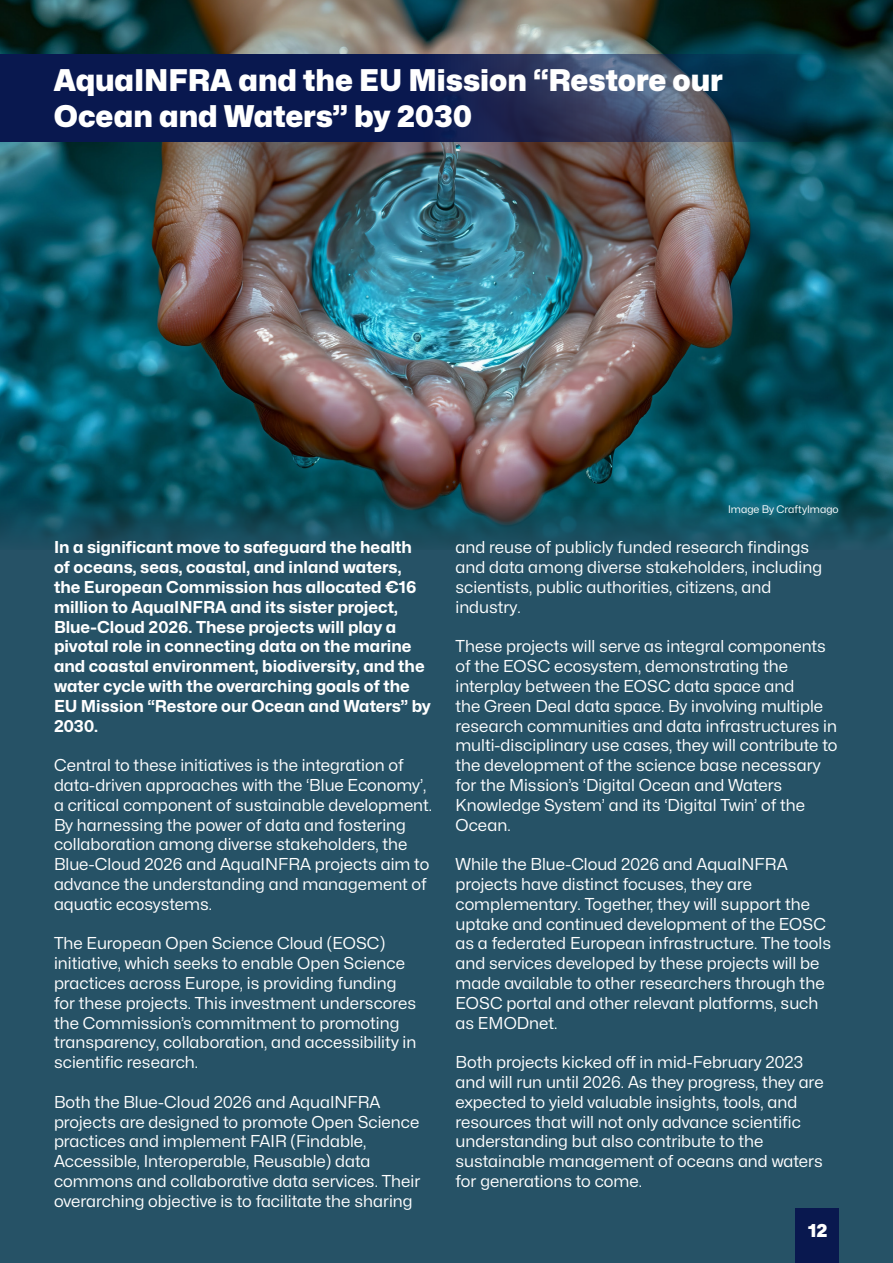
<style>
.page{position:relative;width:893px;height:1263px;background:#fff}
.page>*{position:absolute;margin:0;border:0;box-sizing:border-box;transform-origin:0 0}
.t1{font:30px/36px "Mona Sans Black";color:#fff}
.t2{font:18px "Mona Sans Black";color:#fff}
.t3{font:16.5px/19.8px "Mona Sans Regular";color:#fff}
.t4{font:16.5px/19.8px "Mona Sans Bold";color:#fff}
.t5{font:10.5px "Mona Sans Regular";color:#fff}
</style>
<div class="page">
<img style="left:0;top:0;width:893px;height:496px">
<div style="left:0;top:551px;width:893px;height:712px;background:#265266"></div>
<svg style="left:0;top:496px;width:893px;height:55px;background:#154e5d"></svg>
<svg style="left:0;top:54px;width:839px;height:87px;background:#162954"></svg>
<div style="left:795px;top:1209px;width:44px;height:54px;background:#09184f"></div>
<p class="t1" style="left:54px;top:62px;width:670px">AquaINFRA and the EU Mission “Restore our<br>Ocean and Waters” by 2030</p>
<p class="t4" style="left:54px;top:537px;width:378px">In a significant move to safeguard the health of oceans, seas, coastal, and inland waters, the European Commission has allocated €16 million to AquaINFRA and its sister project, Blue-Cloud 2026. These projects will play a pivotal role in connecting data on the marine and coastal environment, biodiversity, and the water cycle with the overarching goals of the EU Mission “Restore our Ocean and Waters” by 2030.</p>
<p class="t3" style="left:54px;top:755px;width:380px">Central to these initiatives is the integration of data-driven approaches with the ‘Blue Economy’, a critical component of sustainable development.<br>By harnessing the power of data and fostering collaboration among diverse stakeholders, the Blue-Cloud 2026 and AquaINFRA projects aim to advance the understanding and management of aquatic ecosystems.</p>
<p class="t3" style="left:54px;top:933px;width:364px">The European Open Science Cloud (EOSC) initiative, which seeks to enable Open Science practices across Europe, is providing funding for these projects. This investment underscores the Commission’s commitment to promoting transparency, collaboration, and accessibility in scientific research.</p>
<p class="t3" style="left:54px;top:1091px;width:368px">Both the Blue-Cloud 2026 and AquaINFRA projects are designed to promote Open Science practices and implement FAIR (Findable, Accessible, Interoperable, Reusable) data commons and collaborative data services. Their overarching objective is to facilitate the sharing</p>
<p class="t5" style="left:728px;top:503px;width:112px">Image By CraftyImago</p>
<p class="t3" style="left:455px;top:537px;width:368px">and reuse of publicly funded research findings and data among diverse stakeholders, including scientists, public authorities, citizens, and industry.</p>
<p class="t3" style="left:455px;top:636px;width:383px">These projects will serve as integral components of the EOSC ecosystem, demonstrating the interplay between the EOSC data space and<br>the Green Deal data space. By involving multiple research communities and data infrastructures in multi-disciplinary use cases, they will contribute to the development of the science base necessary for the Mission’s ‘Digital Ocean and Waters Knowledge System’ and its ‘Digital Twin’ of the Ocean.</p>
<p class="t3" style="left:455px;top:854px;width:377px">While the Blue-Cloud 2026 and AquaINFRA projects have distinct focuses, they are complementary. Together, they will support the uptake and continued development of the EOSC as a federated European infrastructure. The tools and services developed by these projects will be made available to other researchers through the EOSC portal and other relevant platforms, such as EMODnet.</p>
<p class="t3" style="left:455px;top:1052px;width:370px">Both projects kicked off in mid-February 2023 and will run until 2026. As they progress, they are expected to yield valuable insights, tools, and resources that will not only advance scientific understanding but also contribute to the sustainable management of oceans and waters for generations to come.</p>
<p class="t2" style="left:808px;top:1219px;width:21px">12</p>
</div>
